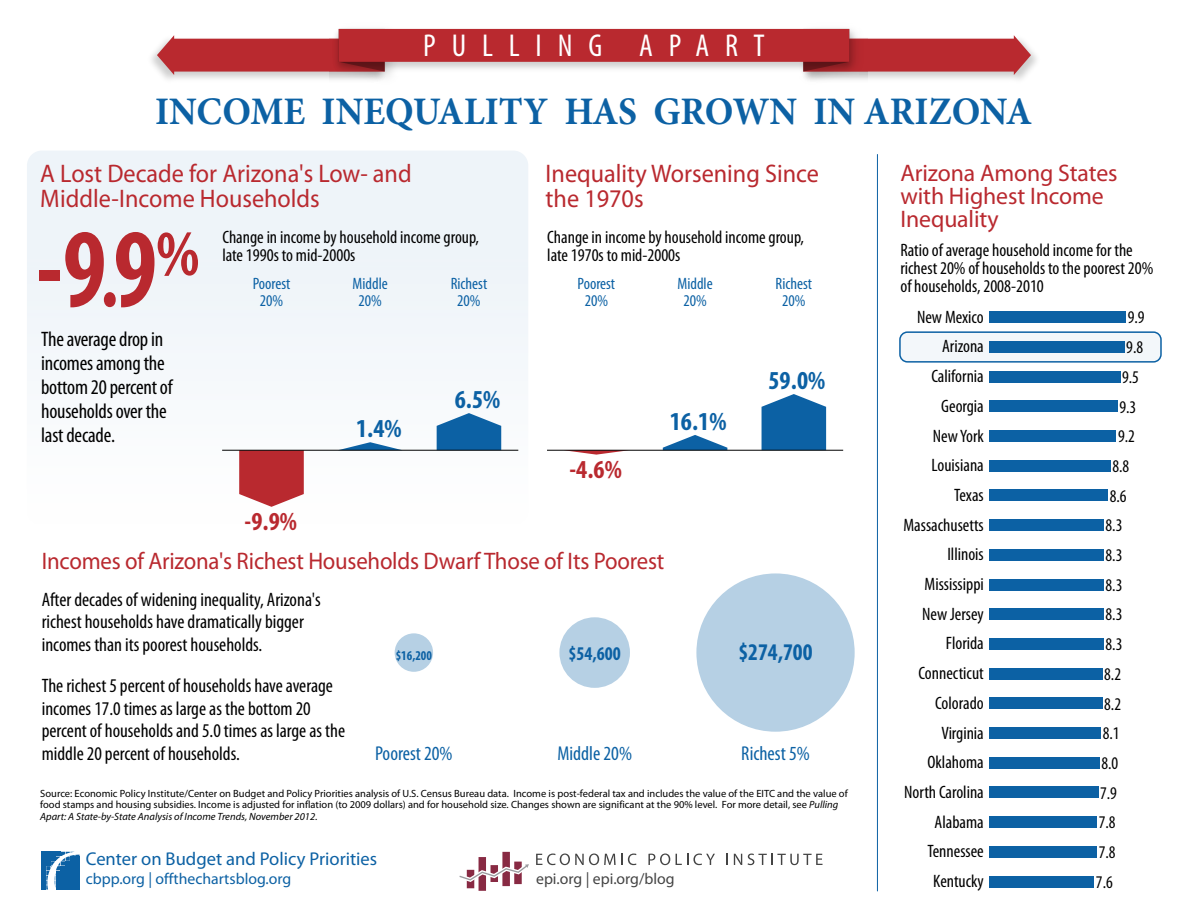
<style>
.page{position:relative;width:1188px;height:918px;background:#fff}
.page>*{position:absolute;margin:0;border:0;box-sizing:border-box;transform-origin:0 0}
.t1{font:700 condensed 113.1px "Myriad Pro";color:#b9292f;scale:.9 1}
.t2{font:700 condensed 64.95px "Myriad Pro";color:#b9292f}
.t3{font:700 39px "Minion Pro";color:#0c61a4;scale:.96 1}
.t4{font:condensed 31.8px "Myriad Pro";letter-spacing:.5em;color:#fff}
.t5{font:700 condensed 25.95px "Myriad Pro";color:#0c61a4}
.t6{font:700 condensed 25.95px "Myriad Pro";color:#b9292f}
.t7{font:25.5px/25.5px "Myriad Pro";color:#b9292f;scale:.95 1}
.t8{font:24px "Myriad Pro";letter-spacing:-.01em;color:#b9292f;scale:.95 1}
.t9{font:24px/23.2px "Myriad Pro";letter-spacing:-.01em;color:#b9292f}
.t10{font:700 condensed 24px "Myriad Pro";color:#0c61a4;scale:.96 1}
.t11{font:condensed 21px/24px "Myriad Pro";letter-spacing:-.01em;color:#000}
.t12{font:condensed 20.1px "Myriad Pro";color:#0c61a4}
.t13{font:condensed 19.5px/22.5px "Myriad Pro";color:#000}
.t14{font:700 condensed 19.5px "Myriad Pro";color:#0c61a4;scale:.96 1}
.t15{font:18.6px "Myriad Pro";color:#0c61a4}
.t16{font:condensed 18px/18px "Myriad Pro";color:#000}
.t17{font:condensed 17.85px "Myriad Pro";color:#000}
.t18{font:condensed 16.5px/16.5px "Myriad Pro";color:#0c61a4;text-align:center}
.t19{font:15.75px "Myriad Pro";color:#0c61a4}
.t20{font:15.75px "Myriad Pro";color:#444}
.t21{font:700 condensed 13.5px "Myriad Pro";color:#0c61a4;scale:.96 1}
.t22{font:10.5px/11.2px "Myriad Pro";color:#000}
.s1{font-size:86.25px}
.s2{font-style:italic}
</style>
<div class="page">
<svg style="left:27px;top:151px;width:501px;height:300px"></svg>
<hr style="left:877px;top:154px;width:1px;height:737px;background:#0c61a4">
<div style="left:900px;top:332px;width:261px;height:30px;background:#f3f7fa;border-radius:8px"></div>
<div style="left:899px;top:331px;width:263px;height:32px;border:2px solid #0c61a4;border-radius:8px"></div>
<div style="left:989px;top:311px;width:137px;height:12px;background:#0c61a4"></div>
<div style="left:989px;top:341px;width:135px;height:12px;background:#0c61a4"></div>
<div style="left:989px;top:371px;width:131px;height:12px;background:#0c61a4"></div>
<div style="left:989px;top:400px;width:128px;height:12px;background:#0c61a4"></div>
<div style="left:989px;top:430px;width:127px;height:12px;background:#0c61a4"></div>
<div style="left:989px;top:460px;width:121px;height:12px;background:#0c61a4"></div>
<div style="left:989px;top:490px;width:119px;height:11px;background:#0c61a4"></div>
<div style="left:989px;top:519px;width:115px;height:12px;background:#0c61a4"></div>
<div style="left:989px;top:549px;width:115px;height:12px;background:#0c61a4"></div>
<div style="left:989px;top:579px;width:115px;height:12px;background:#0c61a4"></div>
<div style="left:989px;top:608px;width:115px;height:12px;background:#0c61a4"></div>
<div style="left:989px;top:638px;width:115px;height:12px;background:#0c61a4"></div>
<div style="left:989px;top:668px;width:113px;height:12px;background:#0c61a4"></div>
<div style="left:989px;top:697px;width:113px;height:12px;background:#0c61a4"></div>
<div style="left:989px;top:727px;width:112px;height:12px;background:#0c61a4"></div>
<div style="left:989px;top:757px;width:110px;height:12px;background:#0c61a4"></div>
<div style="left:989px;top:787px;width:109px;height:11px;background:#0c61a4"></div>
<div style="left:989px;top:816px;width:108px;height:12px;background:#0c61a4"></div>
<div style="left:989px;top:846px;width:108px;height:12px;background:#0c61a4"></div>
<div style="left:989px;top:876px;width:105px;height:12px;background:#0c61a4"></div>
<svg style="left:239px;top:451px;width:65px;height:56px;background:#c14348"></svg>
<svg style="left:338px;top:442px;width:65px;height:8px"></svg>
<svg style="left:437px;top:413px;width:64px;height:37px"></svg>
<hr style="left:222px;top:450px;width:296px;height:1px;background:#000">
<svg style="left:570px;top:451px;width:53px;height:4px"></svg>
<svg style="left:663px;top:435px;width:64px;height:15px"></svg>
<svg style="left:762px;top:394px;width:64px;height:56px;background:#2772ad"></svg>
<hr style="left:547px;top:450px;width:296px;height:1px;background:#000">
<svg style="left:157px;top:29px;width:874px;height:46px"></svg>
<svg style="left:41px;top:852px;width:39px;height:38px"></svg>
<svg style="left:459px;top:852px;width:70px;height:39px"></svg>
<svg style="left:536px;top:854px;width:100px;height:11px"></svg>
<svg style="left:648px;top:854px;width:22px;height:11px"></svg>
<svg style="left:676px;top:854px;width:39px;height:11px"></svg>
<svg style="left:726px;top:854px;width:2px;height:11px"></svg>
<svg style="left:734px;top:854px;width:8px;height:11px"></svg>
<svg style="left:748px;top:854px;width:75px;height:11px"></svg>
<div style="left:395px;top:633px;width:38px;height:39px;background:#b6d0e4;border-radius:19px"></div>
<div style="left:559px;top:617px;width:71px;height:71px;background:#b6d0e4;border-radius:35px"></div>
<div style="left:696px;top:573px;width:159px;height:159px;background:#b6d0e4;border-radius:79px"></div>
<h3 class="t4" style="left:423px;top:26px;width:343px">PULLING APART</h3>
<h3 class="t3" style="left:155px;top:84px;width:915px">INCOME INEQUALITY HAS GROWN IN ARIZONA</h3>
<h3 class="t9" style="left:900px;top:161px;width:219px">Arizona Among States with Highest Income<br>Inequality</h3>
<p class="t16" style="left:900px;top:241px;width:254px">Ratio of average household income for the richest 20% of households to the poorest 20% of households, 2008-2010</p>
<p class="t17" style="left:1128px;top:307px;width:18px">9.9</p>
<p class="t17" style="left:1126px;top:336px;width:18px">9.8</p>
<p class="t17" style="left:1122px;top:366px;width:18px">9.5</p>
<p class="t17" style="left:1119px;top:396px;width:18px">9.3</p>
<p class="t17" style="left:1118px;top:426px;width:18px">9.2</p>
<p class="t17" style="left:1113px;top:455px;width:18px">8.8</p>
<p class="t17" style="left:1110px;top:485px;width:18px">8.6</p>
<p class="t17" style="left:1106px;top:515px;width:18px">8.3</p>
<p class="t17" style="left:1106px;top:544px;width:18px">8.3</p>
<p class="t17" style="left:1106px;top:574px;width:18px">8.3</p>
<p class="t17" style="left:1106px;top:604px;width:18px">8.3</p>
<p class="t17" style="left:1106px;top:633px;width:18px">8.3</p>
<p class="t17" style="left:1104px;top:663px;width:18px">8.2</p>
<p class="t17" style="left:1104px;top:693px;width:18px">8.2</p>
<p class="t17" style="left:1103px;top:723px;width:18px">8.1</p>
<p class="t17" style="left:1101px;top:752px;width:18px">8.0</p>
<p class="t17" style="left:1100px;top:782px;width:18px">7.9</p>
<p class="t17" style="left:1099px;top:812px;width:18px">7.8</p>
<p class="t17" style="left:1099px;top:841px;width:18px">7.8</p>
<p class="t16" style="left:933px;top:872px;width:52px">Kentucky</p>
<p class="t17" style="left:1096px;top:871px;width:18px">7.6</p>
<h3 class="t7" style="left:40px;top:160px;width:392px">A Lost Decade for Arizona's Low- and<br>Middle-Income Households</h3>
<h3 class="t7" style="left:546px;top:160px;width:289px">Inequality Worsening Since the 1970s</h3>
<p class="t16" style="left:222px;top:228px;width:258px">Change in income by household income group, late 1990s to mid-2000s</p>
<p class="t16" style="left:547px;top:228px;width:258px">Change in income by household income group, late 1970s to mid-2000s</p>
<h1 class="t1" style="left:36px;top:198px;width:135px">-9<span class="s1">.</span>9</h1>
<p class="t11" style="left:41px;top:326px;width:133px">The average drop in incomes among the bottom 20 percent of households over the last decade.</p>
<h2 class="t2" style="left:156px;top:213px;width:44px">%</h2>
<p class="t18" style="left:353px;top:276px;width:37px">Middle<br>20%</p>
<p class="t18" style="left:451px;top:276px;width:38px">Richest<br>20%</p>
<p class="t18" style="left:677px;top:276px;width:37px">Middle<br>20%</p>
<p class="t18" style="left:776px;top:276px;width:38px">Richest<br>20%</p>
<p class="t18" style="left:253px;top:276px;width:39px">Poorest<br>20%</p>
<p class="t18" style="left:578px;top:276px;width:39px">Poorest<br>20%</p>
<p class="t16" style="left:917px;top:308px;width:68px">New Mexico</p>
<p class="t16" style="left:942px;top:337px;width:43px">Arizona</p>
<p class="t16" style="left:931px;top:367px;width:54px">California</p>
<h3 class="t5" style="left:768px;top:364px;width:58px">59.0%</h3>
<h3 class="t5" style="left:455px;top:383px;width:47px">6.5%</h3>
<p class="t16" style="left:941px;top:397px;width:44px">Georgia</p>
<h3 class="t5" style="left:670px;top:405px;width:58px">16.1%</h3>
<h3 class="t5" style="left:356px;top:412px;width:47px">1.4%</h3>
<p class="t16" style="left:933px;top:426px;width:52px">New York</p>
<p class="t16" style="left:932px;top:456px;width:54px">Louisiana</p>
<h3 class="t6" style="left:569px;top:453px;width:54px">-4.6%</h3>
<p class="t16" style="left:954px;top:486px;width:31px">Texas</p>
<h3 class="t6" style="left:244px;top:506px;width:54px">-9.9%</h3>
<p class="t16" style="left:904px;top:515px;width:82px">Massachusetts</p>
<p class="t16" style="left:947px;top:545px;width:38px">Illinois</p>
<h3 class="t8" style="left:42px;top:546px;width:657px">Incomes of Arizona's Richest Households Dwarf Those of Its Poorest</h3>
<p class="t16" style="left:925px;top:575px;width:61px">Mississippi</p>
<p class="t13" style="left:42px;top:588px;width:280px">After decades of widening inequality, Arizona's richest households have dramatically bigger incomes than its poorest households.</p>
<p class="t16" style="left:922px;top:605px;width:63px">New Jersey</p>
<p class="t16" style="left:946px;top:634px;width:39px">Florida</p>
<p class="t21" style="left:396px;top:647px;width:39px">$16,200</p>
<p class="t14" style="left:569px;top:641px;width:56px">$54,600</p>
<h3 class="t10" style="left:739px;top:637px;width:79px">$274,700</h3>
<p class="t16" style="left:919px;top:664px;width:67px">Connecticut</p>
<p class="t13" style="left:42px;top:674px;width:305px">The richest 5 percent of households have average incomes 17.0 times as large as the bottom 20 percent of households and 5.0 times as large as the middle 20 percent of households.</p>
<p class="t16" style="left:935px;top:694px;width:50px">Colorado</p>
<p class="t16" style="left:942px;top:723px;width:44px">Virginia</p>
<p class="t12" style="left:375px;top:741px;width:79px">Poorest 20%</p>
<p class="t12" style="left:557px;top:741px;width:76px">Middle 20%</p>
<p class="t12" style="left:741px;top:741px;width:70px">Richest 5%</p>
<p class="t16" style="left:928px;top:753px;width:58px">Oklahoma</p>
<p class="t16" style="left:904px;top:783px;width:81px">North Carolina</p>
<p class="t22" style="left:40px;top:788px;width:809px">Source: Economic Policy Institute/Center on Budget and Policy Priorities analysis of U.S. Census Bureau data. Income is post-federal tax and includes the value of the EITC and the value of food stamps and housing subsidies. Income is adjusted for inflation (to 2009 dollars) and for household size. Changes shown are significant at the 90% level. For more detail, see <span class="s2">Pulling<br>Apart: A State-by-State Analysis of Income Trends, November 2012</span>.</p>
<p class="t15" style="left:86px;top:847px;width:293px">Center on Budget and Policy Priorities</p>
<p class="t19" style="left:86px;top:869px;width:207px">cbpp.org | offthechartsblog.org</p>
<p class="t20" style="left:536px;top:869px;width:140px">epi.org | epi.org/blog</p>
<p class="t16" style="left:935px;top:812px;width:51px">Alabama</p>
<p class="t16" style="left:927px;top:842px;width:58px">Tennessee</p>
</div>
